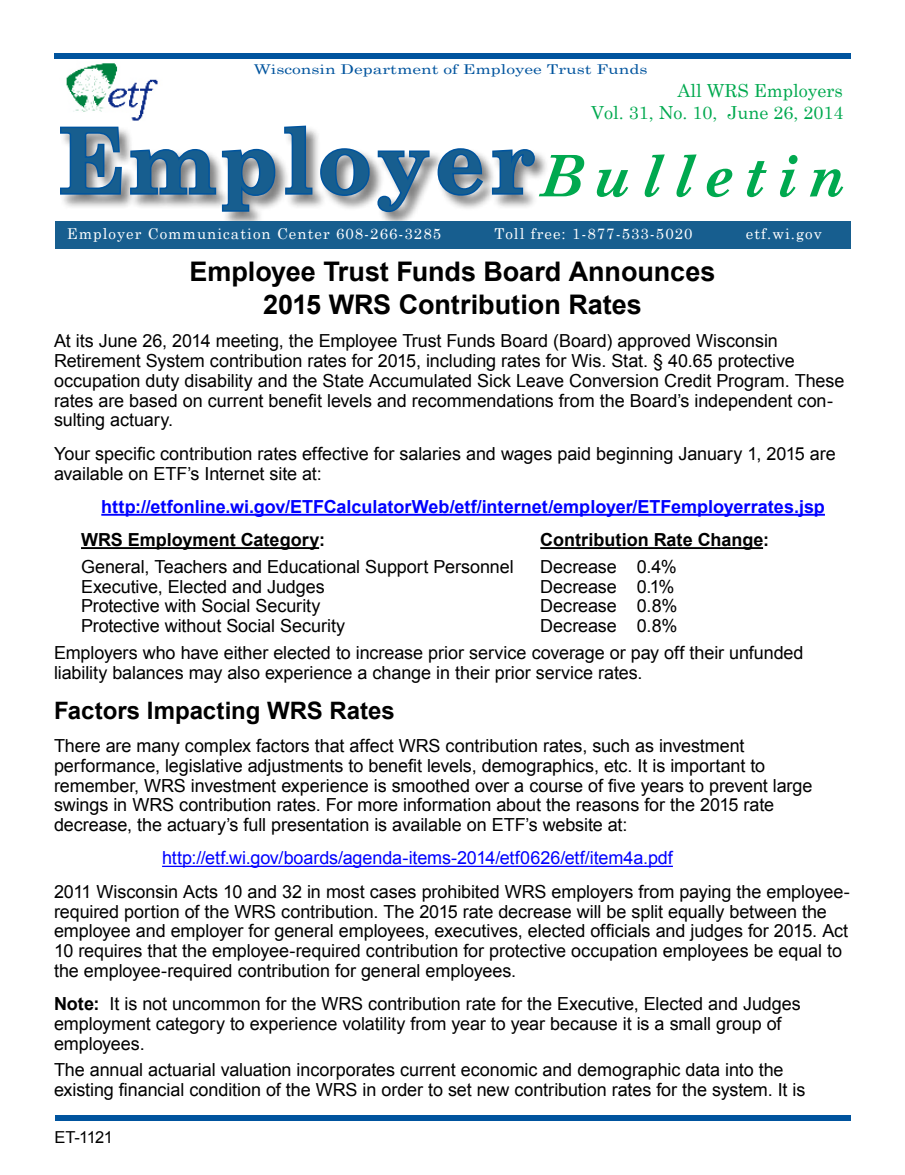
<style>
.page{position:relative;width:905px;height:1175px;background:#fff}
.page>*{position:absolute;margin:0;border:0;box-sizing:border-box;transform-origin:0 0}
.t1{font:700 90px "Century Schoolbook";letter-spacing:.05em;color:#175e8f}
.H2_cc{font:700 27px "Arial";color:#000}
.Body_text_space_afte{font:700 24px "Arial";color:#000}
.Body_text_space_afte-2{font:18px/19.8px "Arial";letter-spacing:-.005em;color:#000}
.Body_text{font:18px/19.8px "Arial";letter-spacing:-.005em;color:#000}
.Body_text-2{font:700 18px "Arial";color:#00f}
.Body_text-3{font:18px "Arial";letter-spacing:-.005em;color:#00f}
.Body_text_space_afte-3{font:700 18px "Arial";color:#000}
.t2{font:18px "Century Schoolbook";color:#00a94f}
.Numbered_list_INSIDE{font:16.5px "Arial";letter-spacing:-.04em;color:#000}
.t3{font:15px "Century Schoolbook";letter-spacing:.07em;color:#fff}
.t4{font:13.5px "Century Schoolbook";color:#00549e;scale:1.29 1}
.s1{font-style:italic;font-size:57.3px;color:#00a94f}
.s2{font-weight:700}
</style>
<div class="page">
<div style="left:54px;top:54px;width:796px;height:5px;background:#00549e"></div>
<div style="left:56px;top:1115px;width:794px;height:5px;background:#00549e"></div>
<div style="left:59px;top:125px;width:490px;height:102px;background:#000;opacity:.5"></div>
<svg style="left:59px;top:125px;width:478px;height:89px"></svg>
<div style="left:56px;top:221px;width:794px;height:27px;background:#175e8f"></div>
<hr style="left:101px;top:514px;width:724px;height:1px;background:#00f">
<hr style="left:81px;top:547px;width:238px;height:2px;background:#000">
<hr style="left:540px;top:547px;width:223px;height:2px;background:#000">
<hr style="left:162px;top:865px;width:511px;height:2px;background:#00f">
<img style="left:66px;top:63px;width:92px;height:58px">
<p class="t4" style="left:254px;top:58px;width:307px">Wisconsin Department of Employee Trust Funds</p>
<p class="t2" style="left:677px;top:75px;width:167px">All WRS Employers</p>
<p class="t2" style="left:591px;top:97px;width:254px">Vol. 31, No. 10, June 26, 2014</p>
<h1 class="t1" style="left:58px;top:91px;width:794px">Employer<span class="s1">Bulletin</span></h1>
<p class="t3" style="left:67px;top:221px;width:375px">Employer Communication Center 608-266-3285</p>
<p class="t3" style="left:494px;top:221px;width:200px">Toll free: 1-877-533-5020</p>
<p class="t3" style="left:745px;top:221px;width:78px">etf.wi.gov</p>
<p class="H2_cc" style="left:189px;top:253px;width:527px">Employee Trust Funds Board Announces</p>
<p class="H2_cc" style="left:263px;top:286px;width:380px">2015 WRS Contribution Rates</p>
<p class="Body_text_space_afte-2" style="left:54px;top:331px;width:725px">At its June 26, 2014 meeting, the Employee Trust Funds Board (Board) approved Wisconsin</p>
<p class="Body_text_space_afte-2" style="left:54px;top:351px;width:792px">Retirement System contribution rates for 2015, including rates for Wis. Stat. § 40.65 protective occupation duty disability and the State Accumulated Sick Leave Conversion Credit Program. These rates are based on current benefit levels and recommendations from the Board’s independent con&shy;sulting actuary.</p>
<p class="Body_text" style="left:54px;top:444px;width:783px">Your specific contribution rates effective for salaries and wages paid beginning January 1, 2015 are available on ETF’s Internet site at:</p>
<p class="Body_text-2" style="left:101px;top:494px;width:725px">http://etfonline.wi.gov/ETFCalculatorWeb/etf/internet/employer/ETFemployerrates.jsp</p>
<p class="Body_text_space_afte-3" style="left:81px;top:528px;width:245px">WRS Employment Category:</p>
<p class="Body_text_space_afte-3" style="left:540px;top:528px;width:230px">Contribution Rate Change:</p>
<p class="Body_text_space_afte-2" style="left:81px;top:556px;width:434px">General, Teachers and Educational Support Personnel</p>
<p class="Body_text_space_afte-2" style="left:540px;top:556px;width:138px">Decrease 0.4%</p>
<p class="Body_text_space_afte-2" style="left:81px;top:576px;width:245px">Executive, Elected and Judges</p>
<p class="Body_text_space_afte-2" style="left:540px;top:576px;width:136px">Decrease 0.1%</p>
<p class="Body_text_space_afte-2" style="left:81px;top:596px;width:241px">Protective with Social Security</p>
<p class="Body_text_space_afte-2" style="left:540px;top:596px;width:138px">Decrease 0.8%</p>
<p class="Body_text_space_afte-2" style="left:81px;top:616px;width:266px">Protective without Social Security</p>
<p class="Body_text_space_afte-2" style="left:540px;top:616px;width:138px">Decrease 0.8%</p>
<p class="Body_text_space_afte-2" style="left:54px;top:642px;width:751px">Employers who have either elected to increase prior service coverage or pay off their unfunded</p>
<p class="Body_text_space_afte-2" style="left:54px;top:662px;width:590px">liability balances may also experience a change in their prior service rates.</p>
<p class="Body_text_space_afte" style="left:54px;top:694px;width:342px">Factors Impacting WRS Rates</p>
<p class="Body_text_space_afte-2" style="left:54px;top:736px;width:692px">There are many complex factors that affect WRS contribution rates, such as investment</p>
<p class="Body_text_space_afte-2" style="left:54px;top:755px;width:712px">performance, legislative adjustments to benefit levels, demographics, etc. It is important to</p>
<p class="Body_text_space_afte-2" style="left:54px;top:775px;width:759px">remember, WRS investment experience is smoothed over a course of five years to prevent large swings in WRS contribution rates. For more information about the reasons for the 2015 rate</p>
<p class="Body_text_space_afte-2" style="left:54px;top:815px;width:575px">decrease, the actuary’s full presentation is available on ETF’s website at:</p>
<p class="Body_text-3" style="left:162px;top:846px;width:512px">http://etf.wi.gov/boards/agenda-items-2014/etf0626/etf/item4a.pdf</p>
<p class="Body_text_space_afte-2" style="left:54px;top:881px;width:797px">2011 Wisconsin Acts 10 and 32 in most cases prohibited WRS employers from paying the employee&shy;required portion of the WRS contribution. The 2015 rate decrease will be split equally between the employee and employer for general employees, executives, elected officials and judges for 2015. Act 10 requires that the employee-required contribution for protective occupation employees be equal to the employee-required contribution for general employees.</p>
<p class="Body_text_space_afte-2" style="left:54px;top:994px;width:748px"><span class="s2">Note:</span> It is not uncommon for the WRS contribution rate for the Executive, Elected and Judges</p>
<p class="Body_text_space_afte-2" style="left:54px;top:1014px;width:729px">employment category to experience volatility from year to year because it is a small group of</p>
<p class="Body_text_space_afte-2" style="left:54px;top:1033px;width:92px">employees.</p>
<p class="Body_text_space_afte-2" style="left:54px;top:1060px;width:731px">The annual actuarial valuation incorporates current economic and demographic data into the</p>
<p class="Body_text_space_afte-2" style="left:54px;top:1080px;width:753px">existing financial condition of the WRS in order to set new contribution rates for the system. It is</p>
<p class="Numbered_list_INSIDE" style="left:54px;top:1126px;width:60px">ET-1121</p>
</div>
